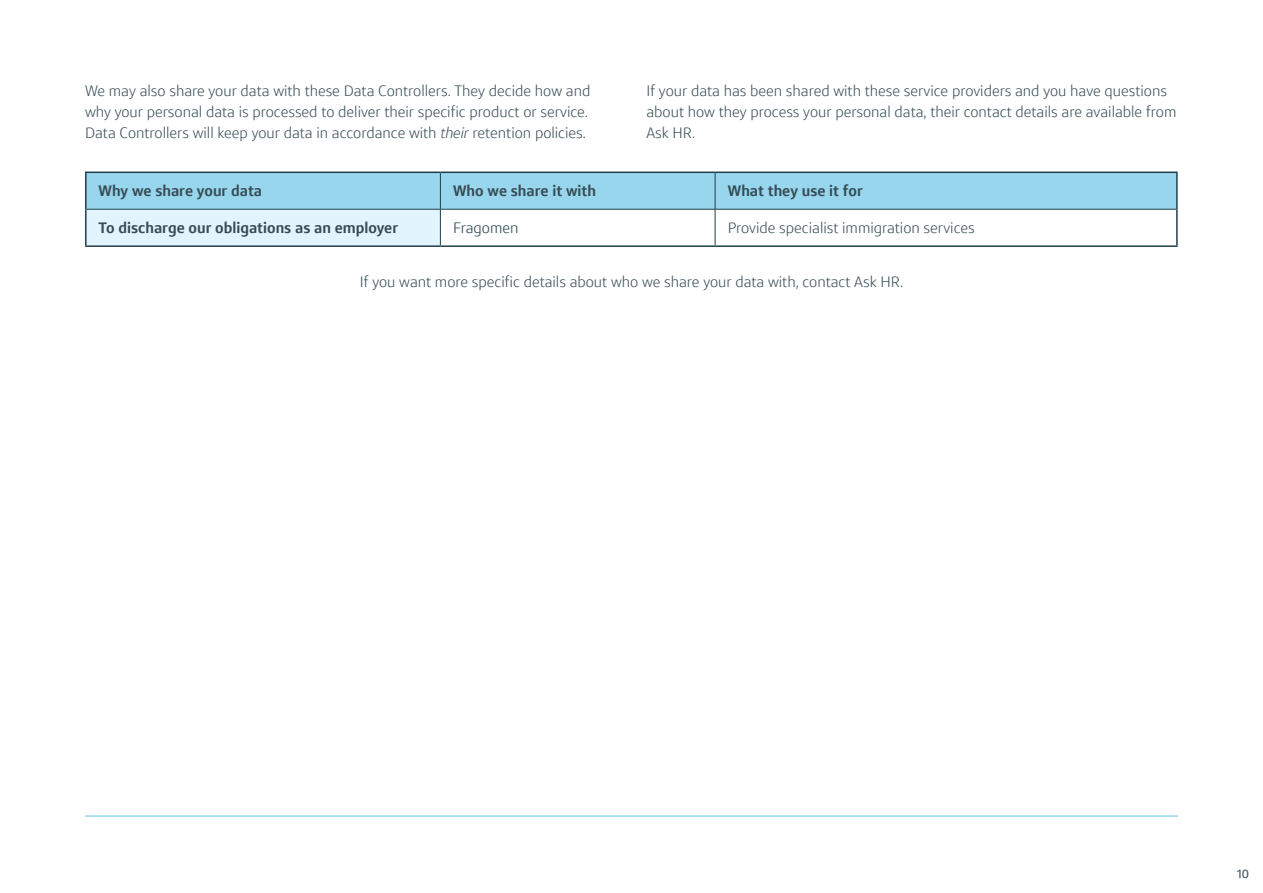
<style>
.page{position:relative;width:1263px;height:893px;background:#fff}
.page>*{position:absolute;margin:0;border:0;box-sizing:border-box;transform-origin:0 0}
.t1{font:300 15px/21px "Optimist";color:#374c55}
.t2{font:600 15px "Optimist";color:#374c55}
.t3{font:300 15px "Optimist";color:#203f49}
.t4{font:12px "Optimist";color:#374c55}
.s1{font-style:italic}
</style>
<div class="page">
<svg style="left:87px;top:173px;width:1089px;height:72px"></svg>
<hr style="left:87px;top:209px;width:353px;height:1px;background:#203f49">
<hr style="left:440px;top:209px;width:275px;height:1px;background:#203f49">
<hr style="left:440px;top:209px;width:1px;height:36px;background:#203f49">
<hr style="left:715px;top:209px;width:461px;height:1px;background:#203f49">
<hr style="left:715px;top:209px;width:1px;height:36px;background:#203f49">
<hr style="left:85px;top:209px;width:2px;height:36px;background:#203f49">
<hr style="left:1176px;top:209px;width:2px;height:36px;background:#203f49">
<hr style="left:85px;top:245px;width:355px;height:2px;background:#203f49">
<hr style="left:440px;top:245px;width:275px;height:2px;background:#203f49">
<hr style="left:715px;top:245px;width:463px;height:2px;background:#203f49">
<hr style="left:85px;top:172px;width:355px;height:1px;background:#203f49">
<hr style="left:85px;top:173px;width:2px;height:36px;background:#203f49">
<hr style="left:440px;top:172px;width:275px;height:1px;background:#203f49">
<hr style="left:715px;top:172px;width:463px;height:1px;background:#203f49">
<hr style="left:1176px;top:173px;width:2px;height:36px;background:#203f49">
<hr style="left:440px;top:173px;width:1px;height:36px;background:#203f49">
<hr style="left:715px;top:173px;width:1px;height:36px;background:#203f49">
<hr style="left:85px;top:815px;width:1093px;height:2px;background:#97d6ed">
<p class="t1" style="left:85px;top:81px;width:507px">We may also share your data with these Data Controllers. They decide how and why your personal data is processed to deliver their specific product or service.<br>Data Controllers will keep your data in accordance with <span class="s1">their</span> retention policies.</p>
<p class="t1" style="left:646px;top:81px;width:531px">If your data has been shared with these service providers and you have questions about how they process your personal data, their contact details are available from<br>Ask HR.</p>
<p class="t2" style="left:99px;top:183px;width:165px">Why we share your data</p>
<p class="t2" style="left:453px;top:183px;width:144px">Who we share it with</p>
<p class="t2" style="left:728px;top:183px;width:137px">What they use it for</p>
<p class="t2" style="left:99px;top:219px;width:301px">To discharge our obligations as an employer</p>
<p class="t3" style="left:453px;top:219px;width:67px">Fragomen</p>
<p class="t1" style="left:728px;top:218px;width:248px">Provide specialist immigration services</p>
<p class="t1" style="left:360px;top:271px;width:545px">If you want more specific details about who we share your data with, contact Ask HR.</p>
<p class="t4" style="left:1237px;top:867px;width:13px">10</p>
</div>
